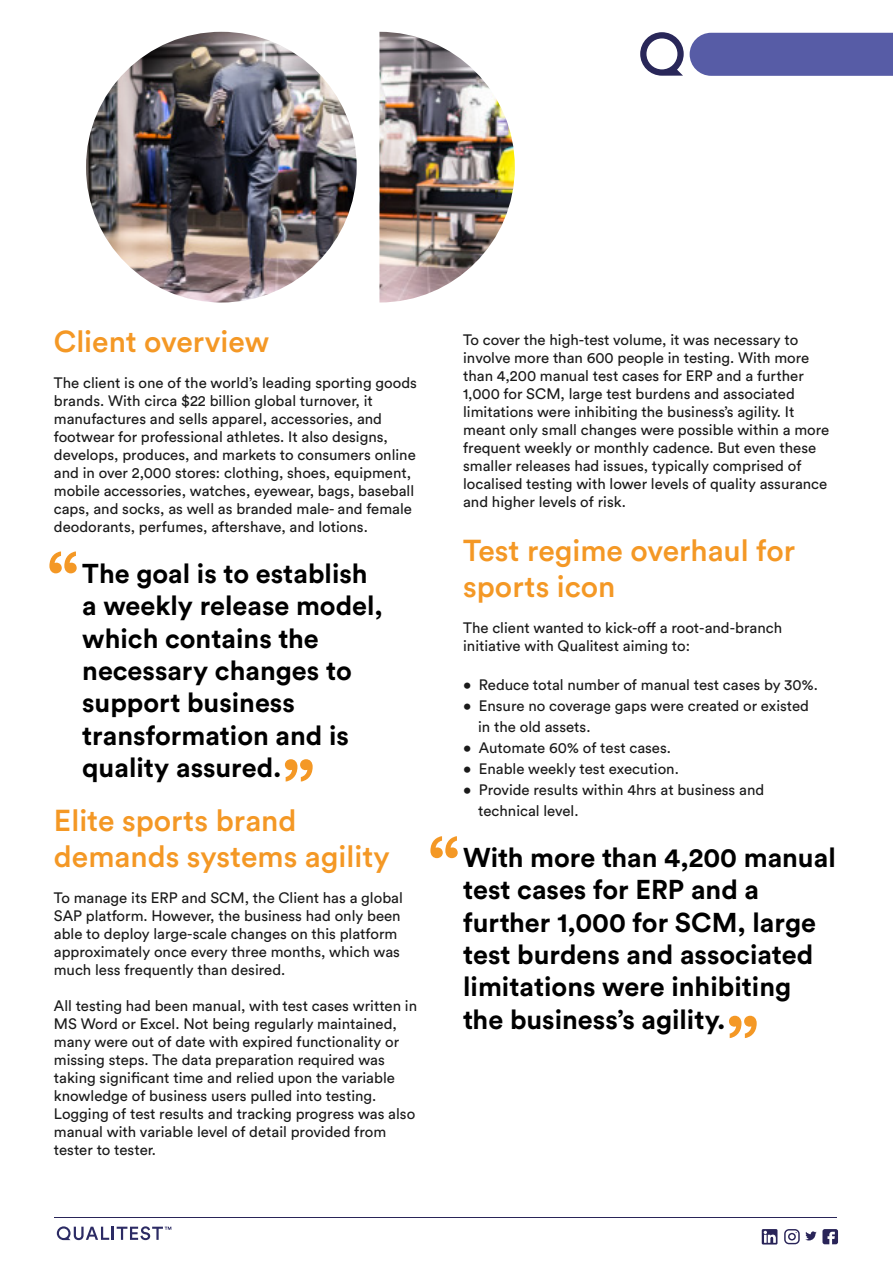
<style>
.page{position:relative;width:893px;height:1263px;background:#fff}
.page>*{position:absolute;margin:0;border:0;box-sizing:border-box;transform-origin:0 0}
.t1{font:500 30px/36px "Circular Std";color:#f49825}
.t2{font:700 27px/32.4px "Circular Std";color:#000}
.t3{font:15px/18px "Circular Std";color:#1a1a1a}
</style>
<div class="page">
<div style="left:690px;top:33px;width:203px;height:43px;background:#575ca6"></div>
<svg style="left:640px;top:32px;width:44px;height:44px"></svg>
<img style="left:86px;top:32px;width:429px;height:270px">
<hr style="left:54px;top:1217px;width:783px;height:1px;background:#292458">
<svg style="left:762px;top:1229px;width:15px;height:15px"></svg>
<svg style="left:784px;top:1229px;width:54px;height:15px"></svg>
<svg style="left:285px;top:759px;width:28px;height:22px"></svg>
<svg style="left:49px;top:551px;width:28px;height:22px"></svg>
<svg style="left:430px;top:836px;width:28px;height:22px"></svg>
<svg style="left:729px;top:1016px;width:28px;height:22px"></svg>
<svg style="left:57px;top:1226px;width:114px;height:14px"></svg>
<h1 class="t1" style="left:54px;top:326px;width:217px">Client overview</h1>
<p class="t3" style="left:54px;top:375px;width:365px">The client is one of the world’s leading sporting goods brands. With circa $22 billion global turnover, it manufactures and sells apparel, accessories, and footwear for professional athletes. It also designs, develops, produces, and markets to consumers online and in over 2,000 stores: clothing, shoes, equipment, mobile accessories, watches, eyewear, bags, baseball caps, and socks, as well as branded male- and female deodorants, perfumes, aftershave, and lotions.</p>
<h2 class="t2" style="left:82px;top:559px;width:302px">The goal is to establish a weekly release model, which contains the necessary changes to support business transformation and is quality assured.</h2>
<h1 class="t1" style="left:54px;top:805px;width:337px">Elite sports brand demands systems agility</h1>
<p class="t3" style="left:54px;top:890px;width:350px">To manage its ERP and SCM, the Client has a global SAP platform. However, the business had only been able to deploy large-scale changes on this platform approximately once every three months, which was much less frequently than desired.</p>
<p class="t3" style="left:54px;top:998px;width:365px">All testing had been manual, with test cases written in MS Word or Excel. Not being regularly maintained, many were out of date with expired functionality or missing steps. The data preparation required was taking significant time and relied upon the variable knowledge of business users pulled into testing.<br>Logging of test results and tracking progress was also manual with variable level of detail provided from tester to tester.</p>
<p class="t3" style="left:463px;top:332px;width:368px">To cover the high-test volume, it was necessary to involve more than 600 people in testing. With more than 4,200 manual test cases for ERP and a further 1,000 for SCM, large test burdens and associated limitations were inhibiting the business’s agility. It meant only small changes were possible within a more frequent weekly or monthly cadence. But even these smaller releases had issues, typically comprised of localised testing with lower levels of quality assurance and higher levels of risk.</p>
<h1 class="t1" style="left:463px;top:535px;width:333px">Test regime overhaul for sports icon</h1>
<p class="t3" style="left:463px;top:620px;width:321px">The client wanted to kick-off a root-and-branch initiative with Qualitest aiming to:</p>
<p class="t3" style="left:463px;top:677px;width:356px">• Reduce total number of manual test cases by 30%.</p>
<p class="t3" style="left:478px;top:697px;width:332px;line-height:21px;text-indent:-15px">• Ensure no coverage gaps were created or existed in the old assets.</p>
<p class="t3" style="left:463px;top:740px;width:209px">• Automate 60% of test cases.</p>
<p class="t3" style="left:463px;top:761px;width:217px">• Enable weekly test execution.</p>
<p class="t3" style="left:478px;top:781px;width:288px;line-height:21px;text-indent:-15px">• Provide results within 4hrs at business and technical level.</p>
<h2 class="t2" style="left:463px;top:843px;width:374px">With more than 4,200 manual test cases for ERP and a further 1,000 for SCM, large test burdens and associated limitations were inhibiting the business’s agility.</h2>
</div>
